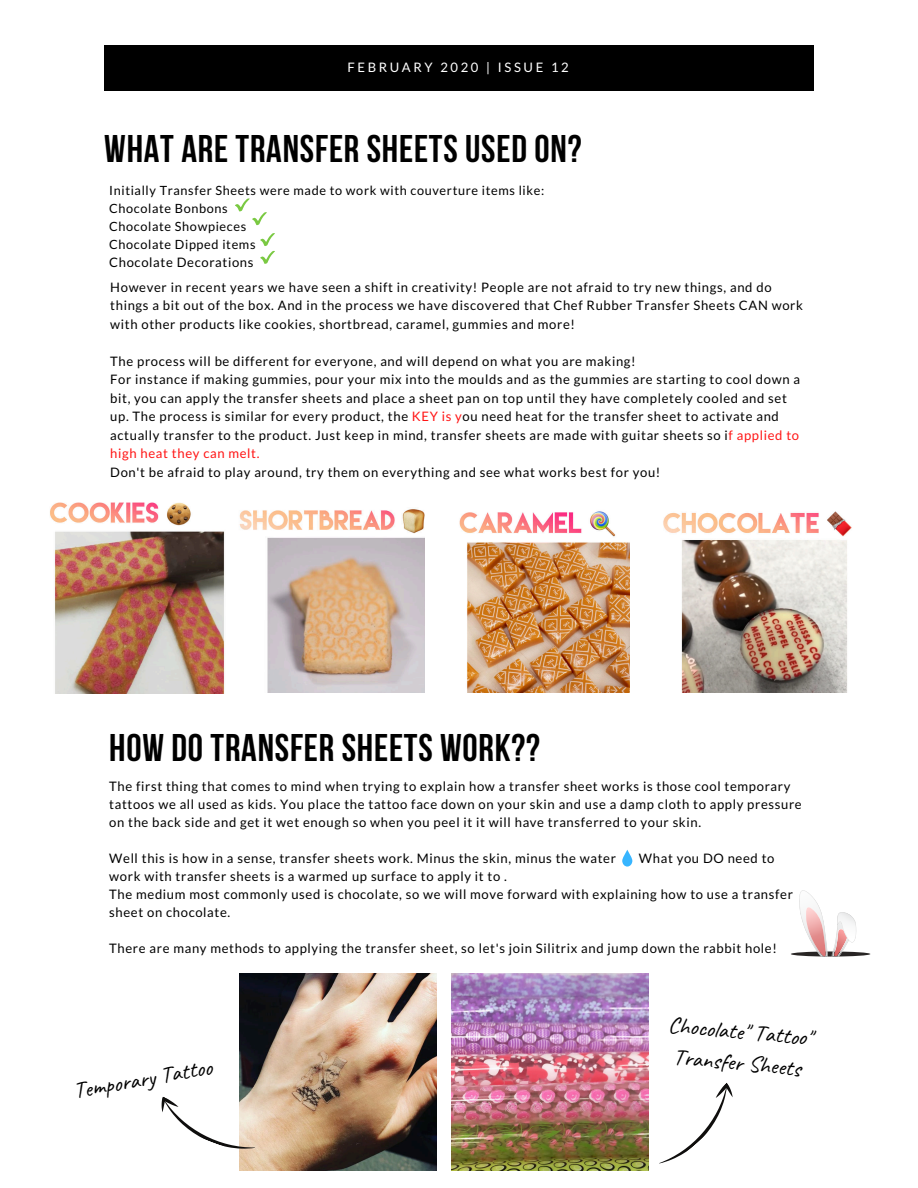
<style>
.page{position:relative;width:918px;height:1188px;background:#fff}
.page>*{position:absolute;margin:0;border:0;box-sizing:border-box;transform-origin:0 0}
.t1{font:700 38.4px "Bebas Neue";letter-spacing:.02em;color:#000}
.t2{font:23.1px/31.5px "Caveat";color:#000;text-align:center}
.t3{font:13.05px/18.5px "Lato";letter-spacing:.05em;color:#000}
.t4{font:13.05px "Lato";letter-spacing:.2em;color:#fff}
.t5{font:12.75px/18px "Lato";letter-spacing:.05em;color:#000}
.s1{color:#ff1515}
</style>
<div class="page">
<div style="left:104px;top:45px;width:709px;height:46px;background:#000"></div>
<img style="left:50px;top:502px;width:175px;height:191px">
<img style="left:239px;top:509px;width:186px;height:183px">
<img style="left:459px;top:511px;width:170px;height:181px">
<img style="left:663px;top:511px;width:189px;height:181px">
<svg style="left:235px;top:198px;width:32px;height:27px"></svg>
<svg style="left:260px;top:233px;width:15px;height:31px"></svg>
<svg style="left:622px;top:850px;width:10px;height:17px"></svg>
<img style="left:240px;top:973px;width:196px;height:197px">
<img style="left:451px;top:973px;width:197px;height:197px">
<svg style="left:162px;top:1096px;width:93px;height:53px"></svg>
<svg style="left:659px;top:1083px;width:74px;height:81px"></svg>
<svg style="left:791px;top:951px;width:79px;height:5px"></svg>
<svg style="left:799px;top:890px;width:57px;height:66px"></svg>
<img style="left:837px;top:912px;width:19px;height:30px">
<p class="t4" style="left:348px;top:60px;width:223px">FEBRUARY 2020 | ISSUE 12</p>
<h1 class="t1" style="left:104px;top:128px;width:479px">WHAT ARE TRANSFER SHEETS USED ON?</h1>
<p class="t5" style="left:109px;top:181px;width:437px">Initially Transfer Sheets were made to work with couverture items like:<br>Chocolate Bonbons<br>Chocolate Showpieces<br>Chocolate Dipped items</p>
<p class="t3" style="left:109px;top:252px;width:146px">Chocolate Decorations</p>
<p class="t3" style="left:110px;top:278px;width:694px">However in recent years we have seen a shift in creativity! People are not afraid to try new things, and do things a bit out of the box. And in the process we have discovered that Chef Rubber Transfer Sheets CAN work with other products like cookies, shortbread, caramel, gummies and more!</p>
<p class="t3" style="left:110px;top:352px;width:691px">The process will be different for everyone, and will depend on what you are making!<br>For instance if making gummies, pour your mix into the moulds and as the gummies are starting to cool down a bit, you can apply the transfer sheets and place a sheet pan on top until they have completely cooled and set up. The process is similar for every product, the <span class="s1">KEY is y</span>ou need heat for the transfer sheet to activate and actually transfer to the product. Just keep in mind, transfer sheets are made with guitar sheets so i<span class="s1">f applied to high heat they can melt.</span></p>
<p class="t3" style="left:110px;top:463px;width:552px">Don't be afraid to play around, try them on everything and see what works best for you!</p>
<h1 class="t1" style="left:109px;top:726px;width:432px">HOW DO TRANSFER SHEETS WORK??</h1>
<p class="t3" style="left:109px;top:778px;width:694px;line-height:18px">The first thing that comes to mind when trying to explain how a transfer sheet works is those cool temporary tattoos we all used as kids. You place the tattoo face down on your skin and use a damp cloth to apply pressure on the back side and get it wet enough so when you peel it it will have transferred to your skin.</p>
<p class="t3" style="left:109px;top:849px;width:508px">Well this is how in a sense, transfer sheets work. Minus the skin, minus the water</p>
<p class="t3" style="left:639px;top:849px;width:137px">What you DO need to</p>
<p class="t3" style="left:109px;top:868px;width:685px;line-height:18px">work with transfer sheets is a warmed up surface to apply it to .<br>The medium most commonly used is chocolate, so we will move forward with explaining how to use a transfer sheet on chocolate.</p>
<p class="t3" style="left:109px;top:939px;width:669px">There are many methods to applying the transfer sheet, so let's join Silitrix and jump down the rabbit hole!</p>
<h2 class="t2" style="left:71px;top:1075px;width:142px;rotate:-10deg">Temporary Tattoo</h2>
<h2 class="t2" style="left:670px;top:1009px;width:146px;rotate:5deg">Chocolate" Tattoo"<br>Transfer Sheets</h2>
</div>
